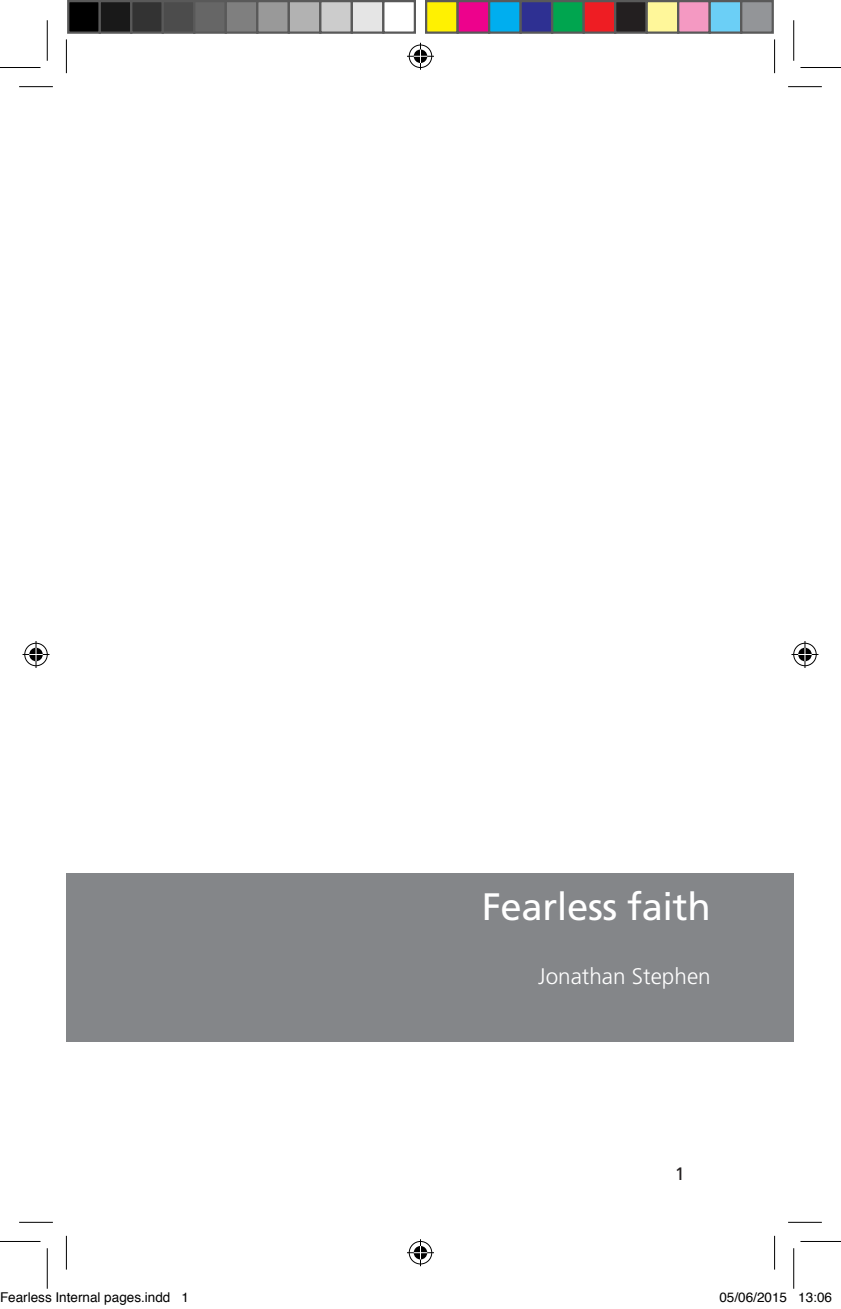
<style>
.page{position:relative;width:841px;height:1309px;background:#fff}
.page>*{position:absolute;margin:0;border:0;box-sizing:border-box;transform-origin:0 0}
.t1{font:38.25px "Frutiger";letter-spacing:-.01em;color:#fff}
.t2{font:300 22.5px "Frutiger";color:#fff}
.t3{font:18px "Frutiger";color:#231f20}
.t4{font:13.5px "Helvetica";color:#000}
</style>
<div class="page">
<div style="left:66px;top:873px;width:727px;height:169px;background:#848689"></div>
<hr style="left:19px;top:86px;width:34px;height:1px;background:#000">
<hr style="left:788px;top:86px;width:34px;height:1px;background:#000">
<hr style="left:19px;top:1222px;width:34px;height:1px;background:#000">
<hr style="left:788px;top:1222px;width:34px;height:1px;background:#000">
<hr style="left:66px;top:39px;width:1px;height:34px;background:#000">
<hr style="left:66px;top:1235px;width:1px;height:34px;background:#000">
<hr style="left:774px;top:39px;width:1px;height:34px;background:#000">
<hr style="left:774px;top:1235px;width:1px;height:34px;background:#000">
<hr style="left:0;top:67px;width:40px;height:1px;background:#000">
<hr style="left:800px;top:67px;width:41px;height:1px;background:#000">
<hr style="left:0;top:1241px;width:40px;height:1px;background:#000">
<hr style="left:800px;top:1241px;width:41px;height:1px;background:#000">
<hr style="left:47px;top:20px;width:1px;height:41px;background:#000">
<hr style="left:47px;top:1248px;width:1px;height:40px;background:#000">
<hr style="left:793px;top:20px;width:1px;height:41px;background:#000">
<hr style="left:793px;top:1248px;width:1px;height:40px;background:#000">
<svg style="left:407px;top:43px;width:27px;height:27px"></svg>
<svg style="left:407px;top:1239px;width:27px;height:27px"></svg>
<svg style="left:23px;top:641px;width:27px;height:27px"></svg>
<svg style="left:791px;top:641px;width:27px;height:27px"></svg>
<div style="left:68px;top:1px;width:32px;height:32px;background:#000"></div>
<div style="left:67px;top:0;width:34px;height:34px;border:2px solid #595959"></div>
<div style="left:100px;top:1px;width:31px;height:32px;background:#191919"></div>
<div style="left:99px;top:0;width:33px;height:34px;border:2px solid #595959"></div>
<div style="left:131px;top:1px;width:32px;height:32px;background:#333"></div>
<div style="left:130px;top:0;width:34px;height:34px;border:2px solid #595959"></div>
<div style="left:163px;top:1px;width:31px;height:32px;background:#4c4c4c"></div>
<div style="left:162px;top:0;width:33px;height:34px;border:2px solid #595959"></div>
<div style="left:194px;top:1px;width:32px;height:32px;background:#666"></div>
<div style="left:193px;top:0;width:34px;height:34px;border:2px solid #595959"></div>
<div style="left:226px;top:1px;width:31px;height:32px;background:#7f7f7f"></div>
<div style="left:225px;top:0;width:33px;height:34px;border:2px solid #595959"></div>
<div style="left:257px;top:1px;width:32px;height:32px;background:#999"></div>
<div style="left:256px;top:0;width:34px;height:34px;border:2px solid #595959"></div>
<div style="left:289px;top:1px;width:31px;height:32px;background:#b2b2b2"></div>
<div style="left:288px;top:0;width:33px;height:34px;border:2px solid #595959"></div>
<div style="left:320px;top:1px;width:32px;height:32px;background:#ccc"></div>
<div style="left:319px;top:0;width:34px;height:34px;border:2px solid #595959"></div>
<div style="left:352px;top:1px;width:31px;height:32px;background:#e5e5e5"></div>
<div style="left:351px;top:0;width:33px;height:34px;border:2px solid #595959"></div>
<div style="left:382px;top:0;width:34px;height:34px;border:2px solid #595959"></div>
<div style="left:426px;top:1px;width:31px;height:32px;background:#fff101"></div>
<div style="left:425px;top:0;width:34px;height:34px;border:2px solid #595959"></div>
<div style="left:457px;top:1px;width:32px;height:32px;background:#ed028c"></div>
<div style="left:456px;top:0;width:34px;height:34px;border:2px solid #595959"></div>
<div style="left:489px;top:1px;width:31px;height:32px;background:#00aeef"></div>
<div style="left:488px;top:0;width:34px;height:34px;border:2px solid #595959"></div>
<div style="left:520px;top:1px;width:32px;height:32px;background:#2e3092"></div>
<div style="left:519px;top:0;width:34px;height:34px;border:2px solid #595959"></div>
<div style="left:552px;top:1px;width:31px;height:32px;background:#00a54f"></div>
<div style="left:551px;top:0;width:34px;height:34px;border:2px solid #595959"></div>
<div style="left:583px;top:1px;width:32px;height:32px;background:#ee1d23"></div>
<div style="left:582px;top:0;width:34px;height:34px;border:2px solid #595959"></div>
<div style="left:615px;top:1px;width:31px;height:32px;background:#231f20"></div>
<div style="left:614px;top:0;width:34px;height:34px;border:2px solid #595959"></div>
<div style="left:646px;top:1px;width:32px;height:32px;background:#fff79a"></div>
<div style="left:645px;top:0;width:34px;height:34px;border:2px solid #595959"></div>
<div style="left:678px;top:1px;width:31px;height:32px;background:#f499c2"></div>
<div style="left:677px;top:0;width:34px;height:34px;border:2px solid #595959"></div>
<div style="left:709px;top:1px;width:32px;height:32px;background:#6bcff6"></div>
<div style="left:708px;top:0;width:34px;height:34px;border:2px solid #595959"></div>
<div style="left:741px;top:1px;width:31px;height:32px;background:#939598"></div>
<div style="left:740px;top:0;width:34px;height:34px;border:2px solid #595959"></div>
<h1 class="t1" style="left:482px;top:884px;width:230px">Fearless faith</h1>
<h2 class="t2" style="left:538px;top:964px;width:174px">Jonathan Stephen</h2>
<h3 class="t3" style="left:675px;top:1163px;width:12px">1</h3>
<p class="t4" style="left:0;top:1291px;width:191px">Fearless Internal pages.indd 1</p>
<p class="t4" style="left:719px;top:1291px;width:114px">05/06/2015 13:06</p>
</div>
